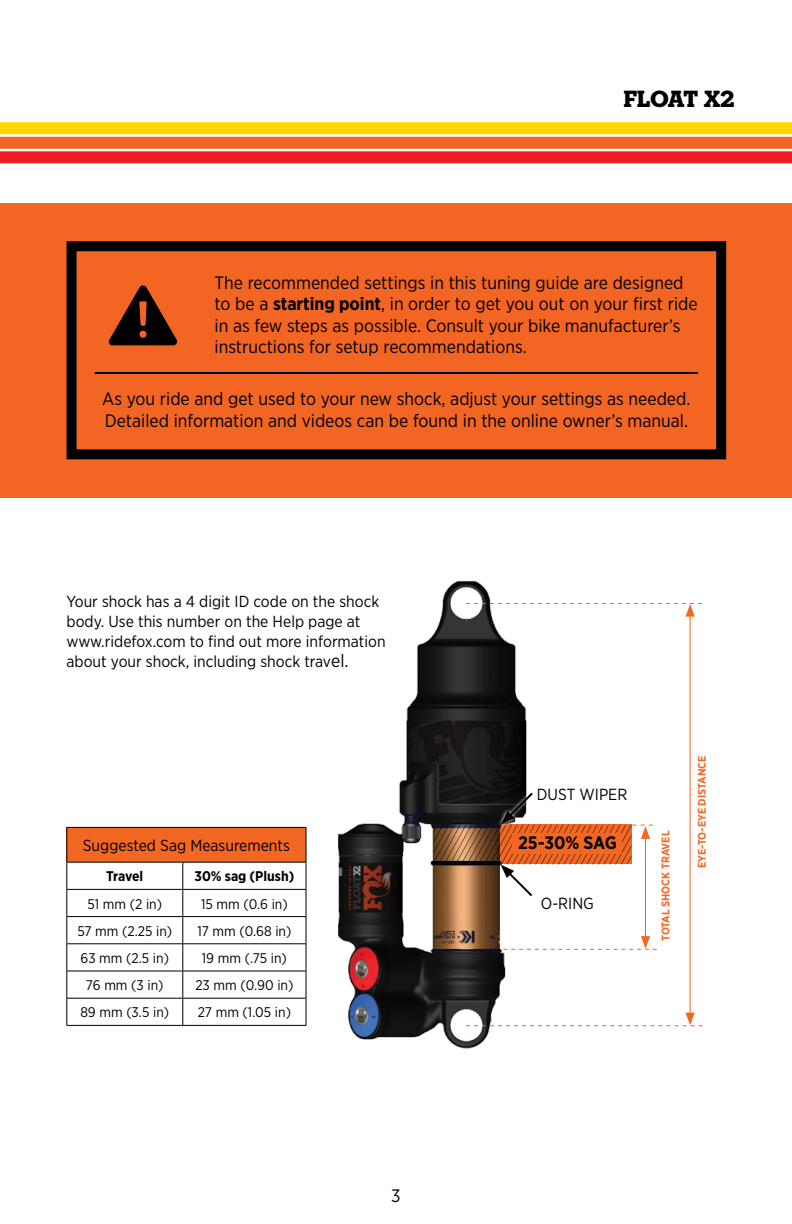
<style>
.page{position:relative;width:792px;height:1224px;background:#fff}
.page>*{position:absolute;margin:0;border:0;box-sizing:border-box;transform-origin:0 0}
.t1{font:24px "Neutraface Slab Display Titling";letter-spacing:-.015em;color:#000}
.t2{font:18px/21.6px "Gotham Narrow";color:#000}
.t3{font:700 18px "Gotham Narrow";letter-spacing:-.005em;color:#000}
.t4{font:16px/20px "Gotham Narrow";color:#000}
.t5{font:14px "Gotham Narrow";color:#000}
.t6{font:700 14px "Gotham Narrow";color:#000}
.t7{font:700 11px "Gotham Narrow";color:#f26722}
.s1{font-weight:700}
.s2{font-size:18px}
</style>
<div class="page">
<svg style="left:0;top:122px;width:792px;height:41px;background:#f68535"></svg>
<div style="left:0;top:204px;width:792px;height:294px;background:#f26522"></div>
<svg style="left:108px;top:285px;width:69px;height:60px"></svg>
<div style="left:67px;top:241px;width:659px;height:218px;border:10px solid #000"></div>
<hr style="left:95px;top:372px;width:603px;height:2px;background:#000">
<img style="left:337px;top:580px;width:190px;height:469px">
<hr style="left:645px;top:836px;width:1px;height:103px;background:#f26722">
<svg style="left:503px;top:936px;width:154px;height:14px"></svg>
<hr style="left:690px;top:613px;width:1px;height:403px;background:#f26722">
<svg style="left:466px;top:603px;width:236px;height:14px"></svg>
<svg style="left:466px;top:1013px;width:237px;height:13px"></svg>
<svg style="left:498px;top:789px;width:29px;height:2px"></svg>
<svg style="left:433px;top:791px;width:220px;height:107px"></svg>
<div style="left:67px;top:827px;width:239px;height:35px;background:#f26722"></div>
<hr style="left:67px;top:827px;width:116px;height:1px;background:#000">
<hr style="left:66px;top:828px;width:1px;height:34px;background:#000">
<hr style="left:183px;top:827px;width:123px;height:1px;background:#000">
<hr style="left:306px;top:828px;width:1px;height:34px;background:#000">
<hr style="left:67px;top:862px;width:116px;height:1px;background:#000">
<hr style="left:183px;top:862px;width:123px;height:1px;background:#000">
<hr style="left:67px;top:916px;width:116px;height:1px;background:#000">
<hr style="left:67px;top:943px;width:116px;height:1px;background:#000">
<hr style="left:67px;top:971px;width:116px;height:1px;background:#000">
<hr style="left:183px;top:971px;width:123px;height:1px;background:#000">
<hr style="left:67px;top:998px;width:116px;height:1px;background:#000">
<svg style="left:66px;top:862px;width:1px;height:163px"></svg>
<hr style="left:183px;top:998px;width:123px;height:1px;background:#000">
<svg style="left:182px;top:862px;width:1px;height:163px"></svg>
<svg style="left:306px;top:862px;width:1px;height:163px"></svg>
<hr style="left:67px;top:1025px;width:116px;height:1px;background:#000">
<hr style="left:67px;top:889px;width:116px;height:1px;background:#000">
<hr style="left:183px;top:889px;width:123px;height:1px;background:#000">
<hr style="left:183px;top:916px;width:123px;height:1px;background:#000">
<hr style="left:183px;top:943px;width:123px;height:1px;background:#000">
<hr style="left:183px;top:1025px;width:123px;height:1px;background:#000">
<h1 class="t1" style="left:624px;top:84px;width:112px">FLOAT X2</h1>
<p class="t2" style="left:215px;top:271px;width:485px">The recommended settings in this tuning guide are designed to be a <span class="s1">starting point</span>, in order to get you out on your first ride in as few steps as possible. Consult your bike manufacturer’s instructions for setup recommendations.</p>
<p class="t2" style="left:102px;top:388px;width:590px">As you ride and get used to your new shock, adjust your settings as needed.<br>Detailed information and videos can be found in the online owner’s manual.</p>
<p class="t4" style="left:67px;top:591px;width:321px">Your shock has a 4 digit ID code on the shock body. Use this number on the Help page at www.ridefox.com to find out more information about your shock, including shock trav<span class="s2">el.</span></p>
<p class="t4" style="left:83px;top:835px;width:209px">Suggested Sag Measurements</p>
<p class="t6" style="left:106px;top:867px;width:39px">Travel</p>
<p class="t6" style="left:195px;top:867px;width:101px">30% sag (Plush)</p>
<p class="t5" style="left:88px;top:895px;width:76px">51 mm (2 in)</p>
<p class="t5" style="left:201px;top:895px;width:88px">15 mm (0.6 in)</p>
<p class="t5" style="left:77px;top:922px;width:96px">57 mm (2.25 in)</p>
<p class="t5" style="left:197px;top:922px;width:96px">17 mm (0.68 in)</p>
<p class="t5" style="left:81px;top:949px;width:90px">63 mm (2.5 in)</p>
<p class="t5" style="left:202px;top:949px;width:87px">19 mm (.75 in)</p>
<p class="t5" style="left:86px;top:977px;width:79px">76 mm (3 in)</p>
<p class="t5" style="left:195px;top:977px;width:100px">23 mm (0.90 in)</p>
<p class="t5" style="left:80px;top:1004px;width:90px">89 mm (3.5 in)</p>
<p class="t5" style="left:198px;top:1004px;width:95px">27 mm (1.05 in)</p>
<p class="t2" style="left:391px;top:1185px;width:11px">3</p>
<p class="t4" style="left:537px;top:784px;width:92px">DUST WIPER</p>
<p class="t3" style="left:518px;top:832px;width:100px">25-30% SAG</p>
<p class="t7" style="left:659px;top:941px;width:112px;rotate:-90deg">TOTAL SHOCK TRAVEL</p>
<p class="t4" style="left:541px;top:893px;width:55px">O-RING</p>
<p class="t7" style="left:695px;top:868px;width:114px;rotate:-90deg">EYE-TO-EYE DISTANCE</p>
</div>
